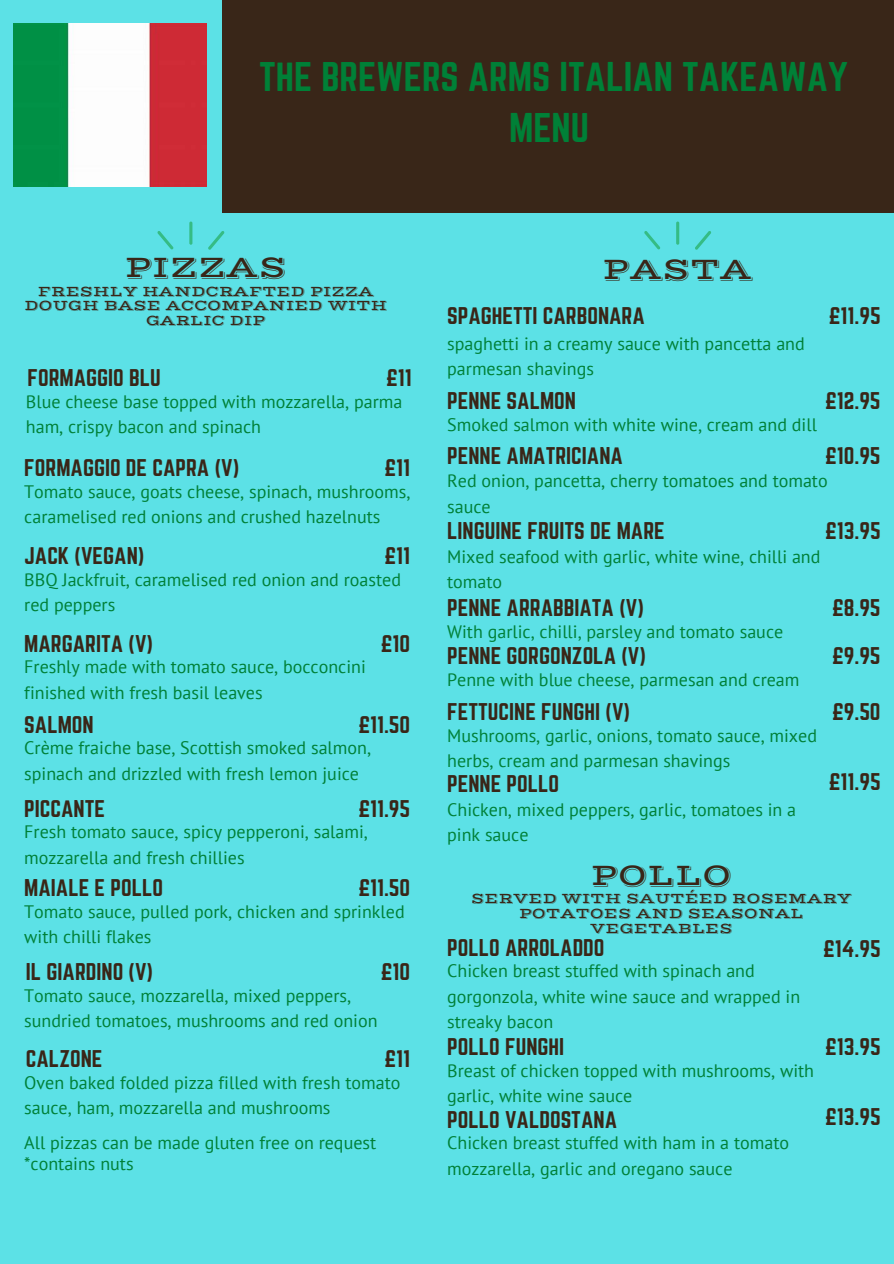
<style>
.page{position:relative;width:894px;height:1264px;background:#fff}
.page>*{position:absolute;margin:0;border:0;box-sizing:border-box;transform-origin:0 0}
.t1{font:36.3px/50.4px "Norwester";color:#008037;text-align:center}
.t2{font:31.5px "Vast Shadow";color:#392618}
.t3{font:21.15px "Norwester";color:#392618}
.t4{font:18px/25.2px "PT Sans";color:#008037}
.t5{font:15px/14.7px "Vast Shadow";color:#392618;text-align:center}
</style>
<div class="page">
<div style="left:0;top:0;width:893px;height:1263px;background:#5ce1e6"></div>
<div style="left:222px;top:0;width:671px;height:212px;background:#392618"></div>
<img style="left:14px;top:24px;width:192px;height:162px">
<hr style="left:676px;top:221px;width:3px;height:24px;background:#35bc85;border-radius:2px">
<svg style="left:695px;top:231px;width:16px;height:19px"></svg>
<svg style="left:644px;top:231px;width:16px;height:18px"></svg>
<hr style="left:189px;top:221px;width:3px;height:24px;background:#35bc85;border-radius:2px">
<svg style="left:208px;top:231px;width:16px;height:19px"></svg>
<svg style="left:157px;top:231px;width:16px;height:18px"></svg>
<h1 class="t1" style="left:259px;top:53px;width:590px">THE BREWERS ARMS ITALIAN TAKEAWAY<br>MENU</h1>
<h2 class="t2" style="left:125px;top:249px;width:164px">PIZZAS</h2>
<p class="t5" style="left:24px;top:284px;width:364px">FRESHLY HANDCRAFTED PIZZA<br>DOUGH BASE ACCOMPANIED WITH<br>GARLIC DIP</p>
<p class="t3" style="left:27px;top:367px;width:135px">FORMAGGIO BLU</p>
<p class="t4" style="left:26px;top:388px;width:378px">Blue cheese base topped with mozzarella, parma ham, crispy bacon and spinach</p>
<p class="t3" style="left:386px;top:367px;width:27px">£11</p>
<p class="t3" style="left:24px;top:457px;width:216px">FORMAGGIO DE CAPRA (V)</p>
<p class="t4" style="left:24px;top:478px;width:387px">Tomato sauce, goats cheese, spinach, mushrooms, caramelised red onions and crushed hazelnuts</p>
<p class="t3" style="left:384px;top:457px;width:27px">£11</p>
<p class="t3" style="left:24px;top:545px;width:121px">JACK (VEGAN)</p>
<p class="t4" style="left:24px;top:566px;width:378px">BBQ Jackfruit, caramelised red onion and roasted red peppers</p>
<p class="t3" style="left:384px;top:545px;width:27px">£11</p>
<p class="t3" style="left:24px;top:633px;width:130px">MARGARITA (V)</p>
<p class="t4" style="left:24px;top:654px;width:343px">Freshly made with tomato sauce, bocconcini finished with fresh basil leaves</p>
<p class="t3" style="left:381px;top:633px;width:31px">£10</p>
<p class="t3" style="left:24px;top:714px;width:71px">SALMON</p>
<p class="t4" style="left:24px;top:735px;width:348px">Crème fraiche base, Scottish smoked salmon, spinach and drizzled with fresh lemon juice</p>
<p class="t3" style="left:358px;top:714px;width:53px">£11.50</p>
<p class="t3" style="left:24px;top:798px;width:82px">PICCANTE</p>
<p class="t4" style="left:24px;top:819px;width:345px">Fresh tomato sauce, spicy pepperoni, salami, mozzarella and fresh chillies</p>
<p class="t3" style="left:358px;top:798px;width:53px">£11.95</p>
<p class="t3" style="left:24px;top:877px;width:140px">MAIALE E POLLO</p>
<p class="t4" style="left:24px;top:898px;width:382px">Tomato sauce, pulled pork, chicken and sprinkled with chilli flakes</p>
<p class="t3" style="left:358px;top:877px;width:53px">£11.50</p>
<p class="t3" style="left:26px;top:961px;width:129px">IL GIARDINO (V)</p>
<p class="t4" style="left:24px;top:982px;width:355px">Tomato sauce, mozzarella, mixed peppers, sundried tomatoes, mushrooms and red onion</p>
<p class="t3" style="left:381px;top:961px;width:31px">£10</p>
<p class="t3" style="left:26px;top:1048px;width:78px">CALZONE</p>
<p class="t4" style="left:24px;top:1069px;width:377px">Oven baked folded pizza filled with fresh tomato sauce, ham, mozzarella and mushrooms</p>
<p class="t3" style="left:384px;top:1048px;width:27px">£11</p>
<p class="t4" style="left:24px;top:1129px;width:353px">All pizzas can be made gluten free on request</p>
<p class="t4" style="left:24px;top:1150px;width:111px">*contains nuts</p>
<h2 class="t2" style="left:602px;top:250px;width:151px">PASTA</h2>
<p class="t3" style="left:447px;top:305px;width:199px">SPAGHETTI CARBONARA</p>
<p class="t3" style="left:828px;top:305px;width:53px">£11.95</p>
<p class="t4" style="left:447px;top:331px;width:359px">spaghetti in a creamy sauce with pancetta and parmesan shavings</p>
<p class="t3" style="left:447px;top:390px;width:130px">PENNE SALMON</p>
<p class="t4" style="left:447px;top:411px;width:371px">Smoked salmon with white wine, cream and dill</p>
<p class="t3" style="left:825px;top:390px;width:57px">£12.95</p>
<p class="t3" style="left:447px;top:445px;width:177px">PENNE AMATRICIANA</p>
<p class="t3" style="left:825px;top:445px;width:57px">£10.95</p>
<p class="t4" style="left:447px;top:468px;width:382px">Red onion, pancetta, cherry tomatoes and tomato sauce</p>
<p class="t3" style="left:447px;top:521px;width:219px">LINGUINE FRUITS DE MARE</p>
<p class="t3" style="left:825px;top:521px;width:57px">£13.95</p>
<p class="t4" style="left:447px;top:543px;width:375px">Mixed seafood with garlic, white wine, chilli and tomato</p>
<p class="t3" style="left:447px;top:598px;width:198px">PENNE ARRABBIATA (V)</p>
<p class="t4" style="left:447px;top:619px;width:337px">With garlic, chilli, parsley and tomato sauce</p>
<p class="t3" style="left:831px;top:598px;width:50px">£8.95</p>
<p class="t3" style="left:447px;top:645px;width:200px">PENNE GORGONZOLA (V)</p>
<p class="t4" style="left:447px;top:666px;width:354px">Penne with blue cheese, parmesan and cream</p>
<p class="t3" style="left:447px;top:701px;width:184px">FETTUCINE FUNGHI (V)</p>
<p class="t4" style="left:447px;top:722px;width:371px">Mushrooms, garlic, onions, tomato sauce, mixed herbs, cream and parmesan shavings</p>
<p class="t3" style="left:447px;top:773px;width:113px">PENNE POLLO</p>
<p class="t4" style="left:447px;top:796px;width:350px">Chicken, mixed peppers, garlic, tomatoes in a pink sauce</p>
<p class="t3" style="left:831px;top:645px;width:50px">£9.95</p>
<p class="t3" style="left:831px;top:701px;width:50px">£9.50</p>
<p class="t3" style="left:828px;top:772px;width:53px">£11.95</p>
<h2 class="t2" style="left:590px;top:856px;width:142px">POLLO</h2>
<p class="t5" style="left:471px;top:891px;width:382px">SERVED WITH SAUTÉED ROSEMARY<br>POTATOES AND SEASONAL<br>VEGETABLES</p>
<p class="t3" style="left:447px;top:937px;width:159px">POLLO ARROLADDO</p>
<p class="t3" style="left:823px;top:938px;width:59px">£14.95</p>
<p class="t4" style="left:447px;top:958px;width:354px">Chicken breast stuffed with spinach and gorgonzola, white wine sauce and wrapped in streaky bacon</p>
<p class="t3" style="left:447px;top:1036px;width:118px">POLLO FUNGHI</p>
<p class="t4" style="left:447px;top:1057px;width:368px">Breast of chicken topped with mushrooms, with garlic, white wine sauce</p>
<p class="t3" style="left:825px;top:1036px;width:57px">£13.95</p>
<p class="t3" style="left:447px;top:1109px;width:171px">POLLO VALDOSTANA</p>
<p class="t4" style="left:447px;top:1129px;width:343px">Chicken breast stuffed with ham in a tomato mozzarella, garlic and oregano sauce</p>
<p class="t3" style="left:825px;top:1106px;width:57px">£13.95</p>
</div>
